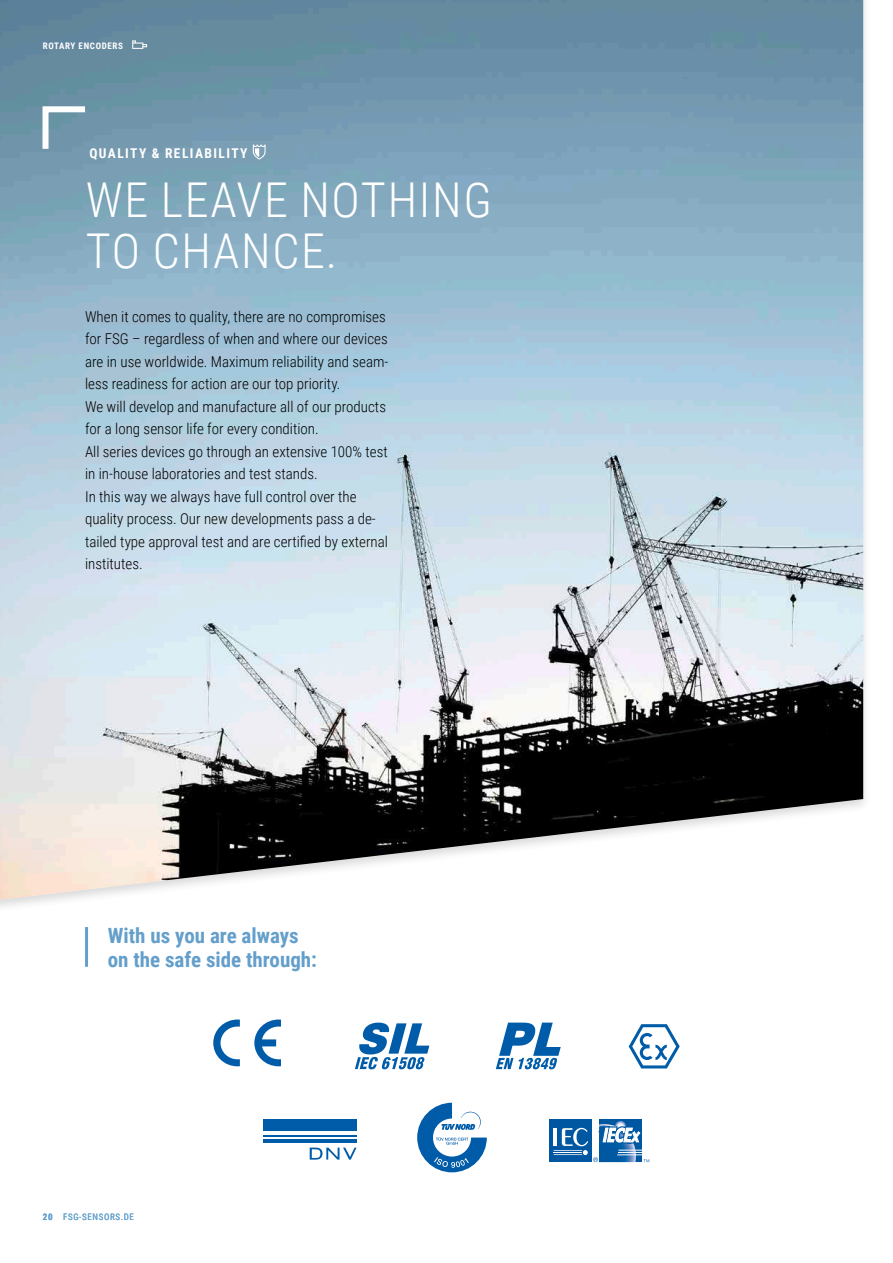
<style>
.page{position:relative;width:893px;height:1263px;background:#fff}
.page>*{position:absolute;margin:0;border:0;box-sizing:border-box;transform-origin:0 0}
.t1{font:300 48px/51px "Roboto Condensed";letter-spacing:.035em;color:#fff}
.t2{font:700 21px/24px "Roboto Condensed";color:#649fcb}
.t3{font:300 15px/22.5px "Roboto Condensed";color:#000}
.t4{font:700 13.5px "Roboto Condensed";letter-spacing:.105em;color:#fff}
.t5{font:9px "Roboto Condensed";letter-spacing:.075em;color:#65a1cd}
.t6{font:700 9px "Roboto Condensed";letter-spacing:.075em;color:#fff}
.s1{font-weight:700}
</style>
<div class="page">
<div style="left:0;top:0;width:873px;height:914px;background:#000;opacity:.15"></div>
<img style="left:0;top:0;width:863px;height:900px">
<svg style="left:253px;top:145px;width:13px;height:15px"></svg>
<svg style="left:40px;top:103px;width:51px;height:52px;background:#88a7b7"></svg>
<hr style="left:85px;top:927px;width:3px;height:40px;background:#649fcb">
<svg style="left:213px;top:1019px;width:27px;height:47px"></svg>
<svg style="left:254px;top:1019px;width:27px;height:47px"></svg>
<div style="left:599px;top:1119px;width:43px;height:43px;background:#0057a1"></div>
<div style="left:549px;top:1119px;width:43px;height:43px;background:#0057a1"></div>
<svg style="left:554px;top:1121px;width:95px;height:41px"></svg>
<svg style="left:629px;top:1024px;width:51px;height:44px"></svg>
<svg style="left:417px;top:1103px;width:70px;height:69px"></svg>
<svg style="left:496px;top:1022px;width:65px;height:47px"></svg>
<svg style="left:355px;top:1022px;width:74px;height:47px"></svg>
<div style="left:263px;top:1119px;width:94px;height:12px;background:#005ca9"></div>
<svg style="left:263px;top:1139px;width:94px;height:3px"></svg>
<hr style="left:263px;top:1135px;width:94px;height:2px;background:#005ca9">
<svg style="left:310px;top:1147px;width:47px;height:12px"></svg>
<svg style="left:132px;top:40px;width:15px;height:9px"></svg>
<p class="t6" style="left:43px;top:39px;width:82px">ROTARY ENCODERS</p>
<p class="t4" style="left:89px;top:143px;width:160px">QUALITY &amp; RELIABILITY</p>
<h1 class="t1" style="left:86px;top:173px;width:408px">WE LEAVE NOTHING<br>TO CHANCE.</h1>
<p class="t3" style="left:85px;top:305px;width:305px">When it comes to quality, there are no compromises for FSG – regardless of when and where our devices are in use worldwide. Maximum reliability and seam&shy;less readiness for action are our top priority.<br>We will develop and manufacture all of our products for a long sensor life for every condition.<br>All series devices go through an extensive 100% test in in-house laboratories and test stands.<br>In this way we always have full control over the quality process. Our new developments pass a de&shy;tailed type approval test and are certified by external institutes.</p>
<h2 class="t2" style="left:108px;top:922px;width:211px">With us you are always on the safe side through:</h2>
<p class="t5" style="left:43px;top:1211px;width:93px"><span class="s1">20</span> FSG-SENSORS.DE</p>
</div>
